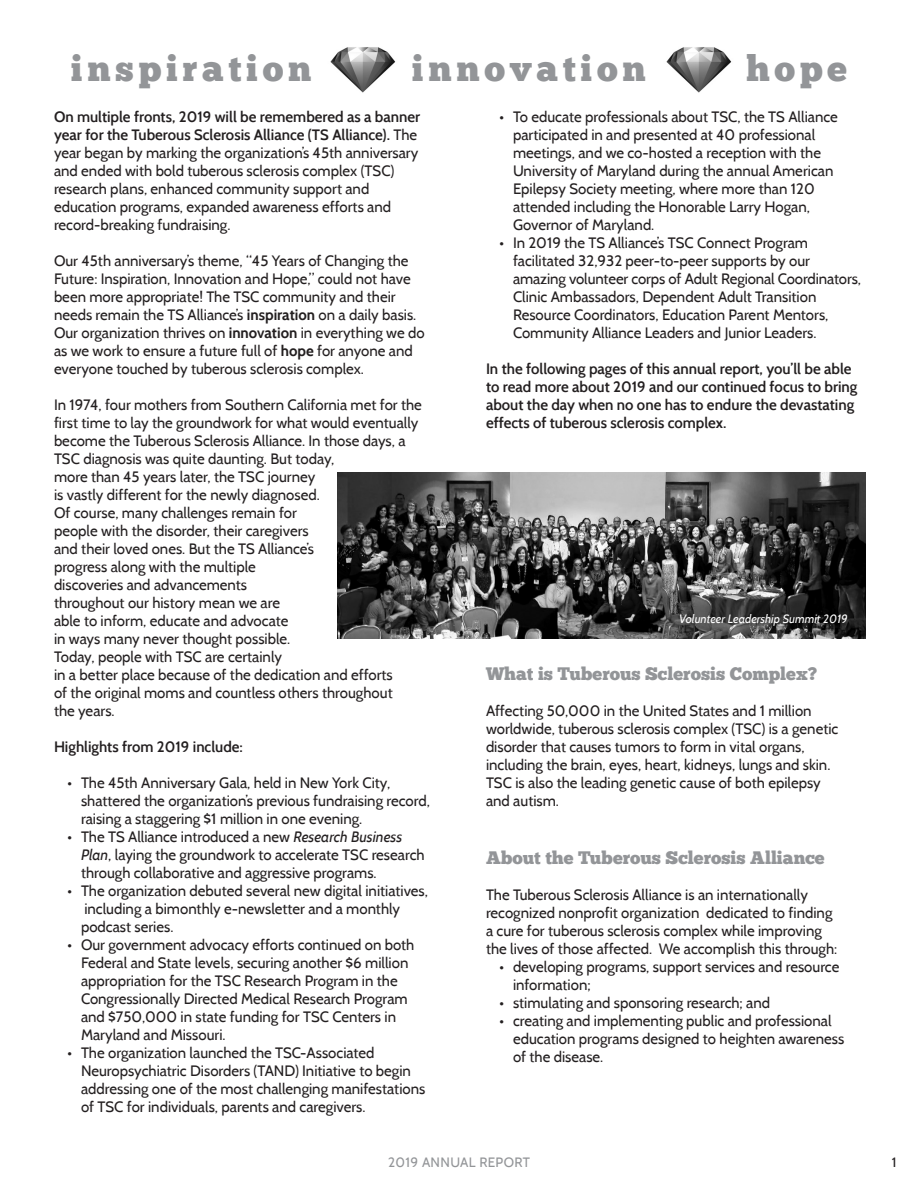
<style>
.page{position:relative;width:918px;height:1188px;background:#fff}
.page>*{position:absolute;margin:0;border:0;box-sizing:border-box;transform-origin:0 0}
.t1{font:36px "Chunk Five Ex";letter-spacing:.13em;color:#939598}
.t2{font:18px "Chunk Five Ex";color:#939598}
.t3{font:15px/18px "Cabin";color:#231f20}
.t4{font:600 15px/18px "Cabin";color:#231f20}
.t5{font:13.5px "Cabin";letter-spacing:.025em;color:#939598}
.t6{font:13.5px "Cabin";color:#231f20}
.t7{font:italic 12px "Cabin";color:#fff}
.s1{font-weight:600}
.s2{font-weight:700}
.s3{font-style:italic}
</style>
<div class="page">
<img style="left:338px;top:472px;width:528px;height:166px">
<img style="left:330px;top:47px;width:66px;height:46px">
<img style="left:666px;top:47px;width:66px;height:46px">
<p class="t1" style="left:71px;top:41px;width:242px">inspiration</p>
<p class="t1" style="left:412px;top:41px;width:235px">innovation</p>
<p class="t1" style="left:746px;top:41px;width:102px">hope</p>
<p class="t3" style="left:54px;top:108px;width:368px"><span class="s1">On multiple fronts, 2019 will be remembered as a banner year for the Tuberous Sclerosis Alliance (TS Alliance).</span> The year began by marking the organization’s 45th anniversary and ended with bold tuberous sclerosis complex (TSC)</p>
<p class="t3" style="left:54px;top:180px;width:317px">research plans, enhanced community support and</p>
<p class="t3" style="left:54px;top:198px;width:339px">education programs, expanded awareness efforts and</p>
<p class="t3" style="left:54px;top:216px;width:178px">record-breaking fundraising.</p>
<p class="t3" style="left:54px;top:252px;width:372px">Our 45th anniversary’s theme, “45 Years of Changing the Future: Inspiration, Innovation and Hope,” could not have been more appropriate! The TSC community and their needs remain the TS Alliance’s <span class="s2">inspiration</span> on a daily basis.<br>Our organization thrives on <span class="s2">innovation</span> in everything we do as we work to ensure a future full of <span class="s2">hope</span> for anyone and everyone touched by tuberous sclerosis complex.</p>
<p class="t3" style="left:54px;top:396px;width:370px">In 1974, four mothers from Southern California met for the first time to lay the groundwork for what would eventually become the Tuberous Sclerosis Alliance. In those days, a TSC diagnosis was quite daunting. But today,</p>
<p class="t3" style="left:54px;top:468px;width:263px">more than 45 years later, the TSC journey</p>
<p class="t3" style="left:54px;top:486px;width:267px">is vastly different for the newly diagnosed.</p>
<p class="t3" style="left:54px;top:504px;width:244px">Of course, many challenges remain for</p>
<p class="t3" style="left:54px;top:522px;width:256px">people with the disorder, their caregivers</p>
<p class="t3" style="left:54px;top:540px;width:262px">and their loved ones. But the TS Alliance’s</p>
<p class="t3" style="left:54px;top:558px;width:204px">progress along with the multiple</p>
<p class="t3" style="left:54px;top:576px;width:195px">discoveries and advancements</p>
<p class="t3" style="left:54px;top:594px;width:228px">throughout our history mean we are</p>
<p class="t3" style="left:54px;top:612px;width:236px">able to inform, educate and advocate</p>
<p class="t3" style="left:54px;top:630px;width:238px">in ways many never thought possible.</p>
<p class="t3" style="left:54px;top:648px;width:230px">Today, people with TSC are certainly</p>
<p class="t3" style="left:54px;top:666px;width:340px">in a better place because of the dedication and efforts</p>
<p class="t3" style="left:54px;top:684px;width:340px">of the original moms and countless others throughout</p>
<p class="t3" style="left:54px;top:702px;width:62px">the years.</p>
<p class="t4" style="left:54px;top:738px;width:190px">Highlights from 2019 include:</p>
<p class="t3" style="left:68px;top:774px;width:324px">• The 45th Anniversary Gala, held in New York City,</p>
<p class="t3" style="left:81px;top:792px;width:350px">shattered the organization’s previous fundraising record,</p>
<p class="t3" style="left:81px;top:810px;width:283px">raising a staggering $1 million in one evening.</p>
<p class="t3" style="left:68px;top:828px;width:336px">• The TS Alliance introduced a new <span class="s3">Research Business</span></p>
<p class="t3" style="left:81px;top:846px;width:345px"><span class="s3">Plan</span>, laying the groundwork to accelerate TSC research</p>
<p class="t3" style="left:81px;top:864px;width:297px">through collaborative and aggressive programs.</p>
<p class="t3" style="left:68px;top:882px;width:362px">• The organization debuted several new digital initiatives,</p>
<p class="t3" style="left:84px;top:900px;width:317px">including a bimonthly e-newsletter and a monthly</p>
<p class="t3" style="left:81px;top:918px;width:94px">podcast series.</p>
<p class="t3" style="left:68px;top:936px;width:348px">• Our government advocacy efforts continued on both</p>
<p class="t3" style="left:81px;top:954px;width:329px">Federal and State levels, securing another $6 million</p>
<p class="t3" style="left:81px;top:972px;width:318px">appropriation for the TSC Research Program in the</p>
<p class="t3" style="left:81px;top:990px;width:328px">Congressionally Directed Medical Research Program</p>
<p class="t3" style="left:81px;top:1008px;width:317px">and $750,000 in state funding for TSC Centers in</p>
<p class="t3" style="left:81px;top:1026px;width:146px">Maryland and Missouri.</p>
<p class="t3" style="left:68px;top:1044px;width:309px">• The organization launched the TSC-Associated</p>
<p class="t3" style="left:81px;top:1062px;width:332px">Neuropsychiatric Disorders (TAND) Initiative to begin</p>
<p class="t3" style="left:81px;top:1080px;width:346px">addressing one of the most challenging manifestations</p>
<p class="t3" style="left:81px;top:1098px;width:286px">of TSC for individuals, parents and caregivers.</p>
<p class="t3" style="left:500px;top:108px;width:340px">• To educate professionals about TSC, the TS Alliance</p>
<p class="t3" style="left:513px;top:126px;width:304px">participated in and presented at 40 professional</p>
<p class="t3" style="left:513px;top:144px;width:310px">meetings, and we co-hosted a reception with the</p>
<p class="t3" style="left:513px;top:162px;width:322px">University of Maryland during the annual American</p>
<p class="t3" style="left:513px;top:180px;width:303px">Epilepsy Society meeting, where more than 120</p>
<p class="t3" style="left:513px;top:198px;width:299px">attended including the Honorable Larry Hogan,</p>
<p class="t3" style="left:513px;top:216px;width:143px">Governor of Maryland.</p>
<p class="t3" style="left:500px;top:234px;width:310px">• In 2019 the TS Alliance’s TSC Connect Program</p>
<p class="t3" style="left:513px;top:252px;width:299px">facilitated 32,932 peer-to-peer supports by our</p>
<p class="t3" style="left:513px;top:270px;width:350px">amazing volunteer corps of Adult Regional Coordinators,</p>
<p class="t3" style="left:513px;top:288px;width:305px">Clinic Ambassadors, Dependent Adult Transition</p>
<p class="t3" style="left:513px;top:306px;width:317px">Resource Coordinators, Education Parent Mentors,</p>
<p class="t3" style="left:513px;top:324px;width:305px">Community Alliance Leaders and Junior Leaders.</p>
<p class="t4" style="left:486px;top:360px;width:373px">In the following pages of this annual report, you’ll be able to read more about 2019 and our continued focus to bring about the day when no one has to endure the devastating effects of tuberous sclerosis complex.</p>
<p class="t7" style="left:679px;top:611px;width:170px">Volunteer Leadership Summit 2019</p>
<p class="t2" style="left:486px;top:661px;width:333px">What is Tuberous Sclerosis Complex?</p>
<p class="t3" style="left:486px;top:702px;width:327px">Affecting 50,000 in the United States and 1 million</p>
<p class="t3" style="left:486px;top:720px;width:354px">worldwide, tuberous sclerosis complex (TSC) is a genetic disorder that causes tumors to form in vital organs,</p>
<p class="t3" style="left:486px;top:756px;width:346px">including the brain, eyes, heart, kidneys, lungs and skin.</p>
<p class="t3" style="left:486px;top:774px;width:336px">TSC is also the leading genetic cause of both epilepsy</p>
<p class="t3" style="left:486px;top:792px;width:75px">and autism.</p>
<p class="t2" style="left:486px;top:844px;width:340px">About the Tuberous Sclerosis Alliance</p>
<p class="t3" style="left:486px;top:886px;width:323px">The Tuberous Sclerosis Alliance is an internationally</p>
<p class="t3" style="left:486px;top:904px;width:348px">recognized nonprofit organization dedicated to finding</p>
<p class="t3" style="left:486px;top:922px;width:337px">a cure for tuberous sclerosis complex while improving</p>
<p class="t3" style="left:486px;top:940px;width:353px">the lives of those affected. We accomplish this through:</p>
<p class="t3" style="left:500px;top:958px;width:341px">• developing programs, support services and resource</p>
<p class="t3" style="left:513px;top:976px;width:79px">information;</p>
<p class="t3" style="left:500px;top:994px;width:272px">• stimulating and sponsoring research; and</p>
<p class="t3" style="left:500px;top:1012px;width:334px">• creating and implementing public and professional</p>
<p class="t3" style="left:513px;top:1030px;width:333px">education programs designed to heighten awareness</p>
<p class="t3" style="left:513px;top:1048px;width:92px">of the disease.</p>
<p class="t5" style="left:388px;top:1154px;width:143px">2019 ANNUAL REPORT</p>
<p class="t6" style="left:892px;top:1154px;width:6px">1</p>
</div>
